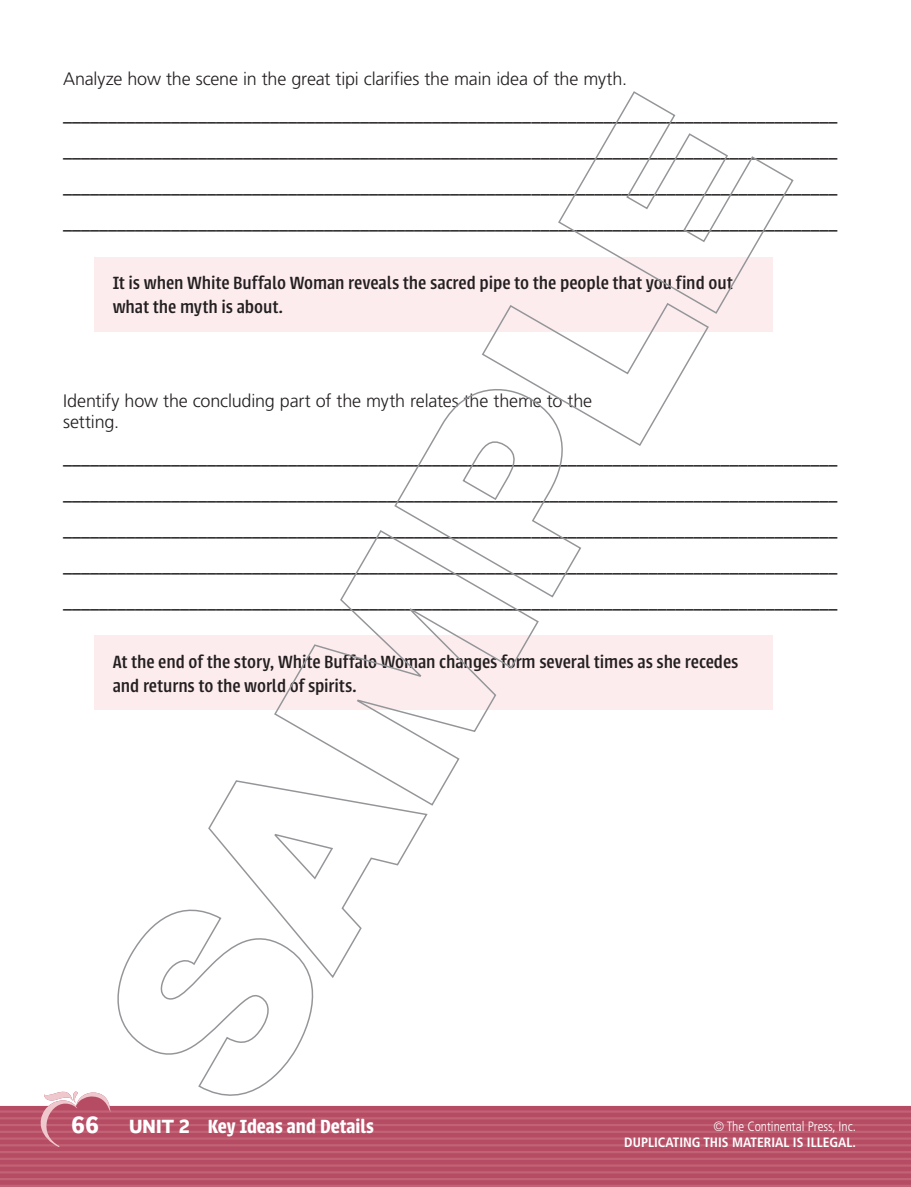
<style>
.page{position:relative;width:911px;height:1187px;background:#fff}
.page>*{position:absolute;margin:0;border:0;box-sizing:border-box;transform-origin:0 0}
.t1{font:700 24px "Remora Sans W2";color:#fff}
.t2{font:600 21px "Urbana";color:#fff}
.t3{font:500 19.5px/24px "Urbana";color:#231f20}
.t4{font:18px/36px "Cheltenham";color:#231f20;text-align:justify}
.t5{font:300 18px/21px "Frutiger";letter-spacing:-.01em;color:#231f20}
.t6{font:700 condensed 13.5px "Frutiger";color:#fff}
.t7{font:300 condensed 13.5px "Frutiger";color:#fff}
.s1{font-family:"Remora Sans W2";font-weight:700;font-size:19.5px}
</style>
<div class="page">
<svg style="left:0;top:1095px;width:911px;height:89px;fill:#b64b64"></svg>
<hr style="left:0;top:1184px;width:911px;height:2px;background:#c26275">
<hr style="left:0;top:1177px;width:911px;height:3px;background:#c26275">
<hr style="left:0;top:1171px;width:911px;height:2px;background:#c26275">
<hr style="left:0;top:1164px;width:911px;height:2px;background:#c26275">
<hr style="left:0;top:1157px;width:911px;height:2px;background:#c26275">
<hr style="left:0;top:1150px;width:911px;height:3px;background:#c26275">
<hr style="left:0;top:1144px;width:911px;height:2px;background:#c26275">
<hr style="left:0;top:1137px;width:911px;height:2px;background:#c26275">
<hr style="left:0;top:1130px;width:911px;height:2px;background:#c26275">
<hr style="left:0;top:1123px;width:911px;height:3px;background:#c26275">
<hr style="left:0;top:1117px;width:911px;height:2px;background:#c26275">
<hr style="left:0;top:1110px;width:911px;height:2px;background:#c26275">
<svg style="left:40px;top:1091px;width:71px;height:56px"></svg>
<div style="left:95px;top:257px;width:678px;height:74px;background:#fcecee"></div>
<div style="left:95px;top:635px;width:678px;height:74px;background:#fcecee"></div>
<svg style="left:117px;top:909px;width:197px;height:186px"></svg>
<svg style="left:207px;top:780px;width:221px;height:199px"></svg>
<svg style="left:273px;top:530px;width:267px;height:276px"></svg>
<svg style="left:393px;top:305px;width:317px;height:293px"></svg>
<svg style="left:557px;top:91px;width:236px;height:224px"></svg>
<p class="t5" style="left:63px;top:69px;width:565px">Analyze how the scene in the great tipi clarifies the main idea of the myth.</p>
<p class="t4" style="left:63px;top:97px;width:775px">______________________________________________________________________________________ ______________________________________________________________________________________ ______________________________________________________________________________________ ______________________________________________________________________________________</p>
<p class="t3" style="left:113px;top:271px;width:621px">It is when White Buffalo Woman reveals the sacred pipe to the people that you find out what the myth is about.</p>
<p class="t5" style="left:63px;top:390px;width:530px">Identify how the concluding part of the myth relates the theme to the setting.</p>
<p class="t4" style="left:63px;top:439px;width:775px">______________________________________________________________________________________ ______________________________________________________________________________________ ______________________________________________________________________________________ ______________________________________________________________________________________ ______________________________________________________________________________________</p>
<p class="t3" style="left:113px;top:649px;width:627px">At the end of the story, White Buffalo Woman changes form several times as she recedes and returns to the world of spirits.</p>
<h1 class="t1" style="left:72px;top:1109px;width:29px">66</h1>
<p class="t2" style="left:129px;top:1114px;width:246px"><span class="s1">UNIT 2</span> Key Ideas and Details</p>
<p class="t7" style="left:713px;top:1118px;width:144px">© The Continental Press, Inc.</p>
<p class="t6" style="left:624px;top:1134px;width:233px">DUPLICATING THIS MATERIAL IS ILLEGAL.</p>
</div>
